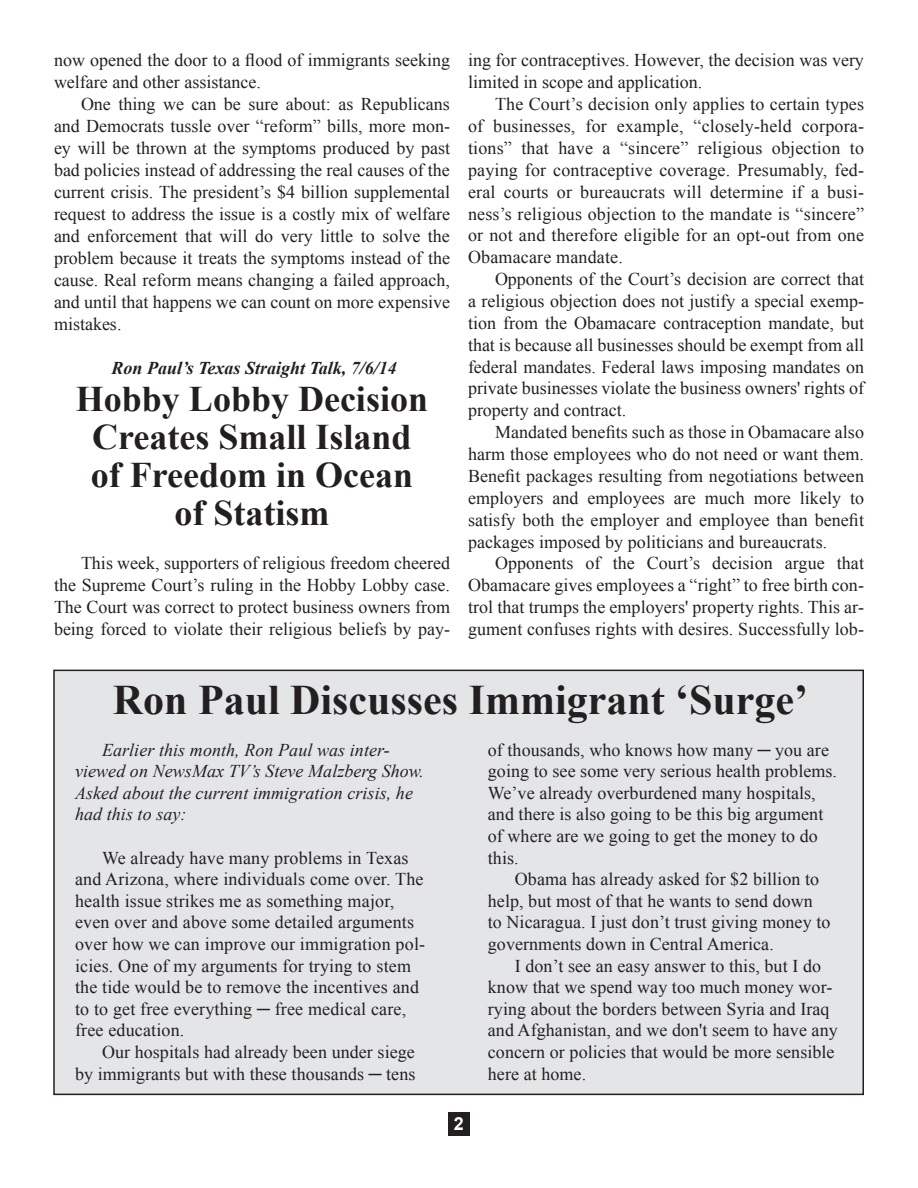
<style>
.page{position:relative;width:918px;height:1188px;background:#fff}
.page>*{position:absolute;margin:0;border:0;box-sizing:border-box;transform-origin:0 0}
.t1{font:700 42px "Times New Roman";color:#231f20}
.t2{font:700 36px/38px "Times New Roman";color:#231f20;text-align:center}
.t3{font:18px/21.9px "Times New Roman";letter-spacing:.005em;color:#231f20}
.t4{font:italic 18px/21.6px "Times New Roman";letter-spacing:.005em;color:#231f20}
.t5{font:italic 700 18px "Times New Roman";color:#231f20}
.t6{font:700 18px "Arial";color:#fff}
</style>
<div class="page">
<div style="left:448px;top:1112px;width:22px;height:23px;background:#231f20"></div>
<div style="left:54px;top:670px;width:809px;height:424px;background:#e4e5e7"></div>
<div style="left:53px;top:670px;width:811px;height:425px;border:2px solid #231f20"></div>
<p class="t3" style="left:54px;top:49px;width:398px">now opened the door to a flood of immigrants seeking welfare and other assistance.</p>
<p class="t3" style="left:54px;top:93px;width:398px;text-align:justify;text-indent:27px">One thing we can be sure about: as Republicans and Democrats tussle over “reform” bills, more mon&shy;ey will be thrown at the symptoms produced by past bad policies instead of addressing the real causes of the current crisis. The president’s $4 billion supplemental request to address the issue is a costly mix of welfare and enforcement that will do very little to solve the problem because it treats the symptoms instead of the cause. Real reform means changing a failed approach, and until that happens we can count on more expensive mistakes.</p>
<p class="t5" style="left:112px;top:355px;width:287px">Ron Paul’s Texas Straight Talk, 7/6/14</p>
<p class="t2" style="left:76px;top:380px;width:354px">Hobby Lobby Decision<br>Creates Small Island of Freedom in Ocean of Statism</p>
<p class="t3" style="left:54px;top:552px;width:398px;text-align:justify;text-indent:27px">This week, supporters of religious freedom cheered the Supreme Court’s ruling in the Hobby Lobby case.<br>The Court was correct to protect business owners from being forced to violate their religious beliefs by pay-</p>
<p class="t3" style="left:468px;top:49px;width:397px">ing for contraceptives. However, the decision was very limited in scope and application.</p>
<p class="t3" style="left:468px;top:93px;width:398px;text-align:justify;text-indent:27px">The Court’s decision only applies to certain types of businesses, for example, “closely-held corpora&shy;tions” that have a “sincere” religious objection to paying for contraceptive coverage. Presumably, fed&shy;eral courts or bureaucrats will determine if a busi&shy;ness’s religious objection to the mandate is “sincere” or not and therefore eligible for an opt-out from one Obamacare mandate.</p>
<p class="t3" style="left:468px;top:268px;width:398px;text-align:justify;text-indent:27px">Opponents of the Court’s decision are correct that a religious objection does not justify a special exemp&shy;tion from the Obamacare contraception mandate, but that is because all businesses should be exempt from all federal mandates. Federal laws imposing mandates on private businesses violate the business owners' rights of property and contract.</p>
<p class="t3" style="left:468px;top:421px;width:398px;text-align:justify;text-indent:27px">Mandated benefits such as those in Obamacare also harm those employees who do not need or want them.<br>Benefit packages resulting from negotiations between employers and employees are much more likely to satisfy both the employer and employee than benefit packages imposed by politicians and bureaucrats.</p>
<p class="t3" style="left:468px;top:552px;width:398px;text-align:justify;text-indent:27px">Opponents of the Court’s decision argue that Obamacare gives employees a “right” to free birth con&shy;trol that trumps the employers' property rights. This ar&shy;gument confuses rights with desires. Successfully lob-</p>
<p class="t1" style="left:113px;top:671px;width:697px">Ron Paul Discusses Immigrant ‘Surge’</p>
<p class="t4" style="left:75px;top:738px;width:351px;text-indent:27px">Earlier this month, Ron Paul was inter&shy;viewed on NewsMax TV’s Steve Malzberg Show.<br>Asked about the current immigration crisis, he had this to say:</p>
<p class="t3" style="left:75px;top:846px;width:352px;text-indent:27px">We already have many problems in Texas and Arizona, where individuals come over. The health issue strikes me as something major, even over and above some detailed arguments over how we can improve our immigration pol&shy;icies. One of my arguments for trying to stem the tide would be to remove the incentives and to to get free everything ─ free medical care, free education.</p>
<p class="t3" style="left:75px;top:1041px;width:342px;text-align:right">Our hospitals had already been under siege<br>by immigrants but with these thousands ─ tens</p>
<p class="t6" style="left:454px;top:1112px;width:12px">2</p>
<p class="t3" style="left:488px;top:738px;width:351px">of thousands, who knows how many ─ you are going to see some very serious health problems.<br>We’ve already overburdened many hospitals, and there is also going to be this big argument of where are we going to get the money to do this.</p>
<p class="t3" style="left:488px;top:868px;width:344px;text-indent:27px">Obama has already asked for $2 billion to help, but most of that he wants to send down to Nicaragua. I just don’t trust giving money to governments down in Central America.</p>
<p class="t3" style="left:488px;top:954px;width:351px;text-indent:27px">I don’t see an easy answer to this, but I do know that we spend way too much money wor&shy;rying about the borders between Syria and Iraq and Afghanistan, and we don't seem to have any concern or policies that would be more sensible here at home.</p>
</div>
